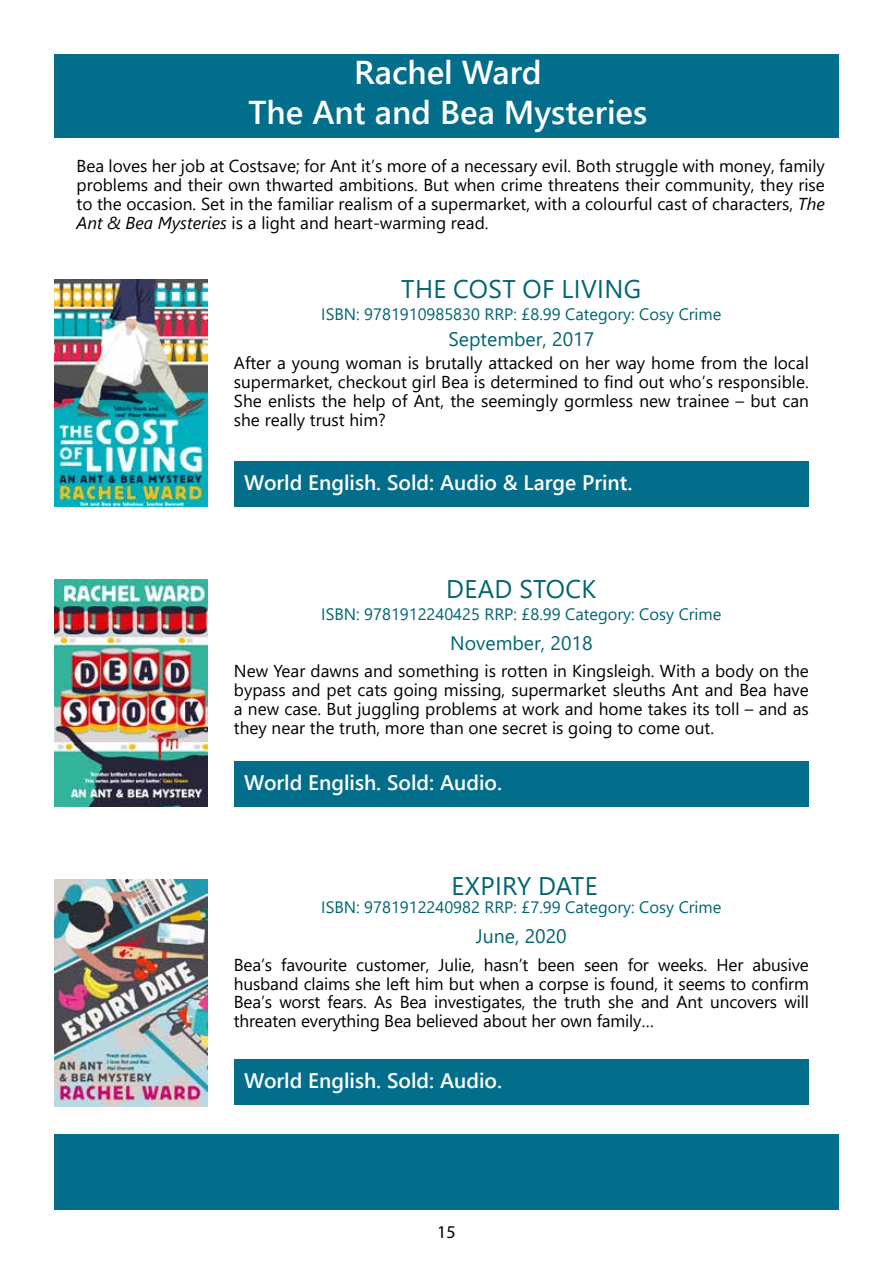
<style>
.page{position:relative;width:893px;height:1263px;background:#fff}
.page>*{position:absolute;margin:0;border:0;box-sizing:border-box;transform-origin:0 0}
.t1{font:600 33px/39.6px "Segoe UI";color:#fff;text-align:center}
.t2{font:25.5px "Segoe UI";letter-spacing:.015em;color:#006571}
.t3{font:600 21px "Segoe UI";color:#fff}
.t4{font:19.5px "Segoe UI";color:#006571}
.t5{font:18px "Myriad Pro";color:#000}
.t6{font:17.25px/19px "Segoe UI";color:#000;text-align:justify}
.t7{font:16.5px "Segoe UI";color:#006571}
.s1{font-style:italic}
</style>
<div class="page">
<div style="left:54px;top:54px;width:785px;height:83px;background:#026e8c"></div>
<div style="left:54px;top:1134px;width:785px;height:75px;background:#026e8c"></div>
<img style="left:54px;top:879px;width:153px;height:227px">
<img style="left:54px;top:279px;width:153px;height:227px">
<img style="left:54px;top:579px;width:153px;height:227px">
<div style="left:234px;top:461px;width:575px;height:45px;background:#036e8c"></div>
<div style="left:234px;top:761px;width:575px;height:45px;background:#036e8c"></div>
<div style="left:234px;top:1059px;width:575px;height:45px;background:#036e8c"></div>
<h1 class="t1" style="left:248px;top:50px;width:400px">Rachel Ward<br>The Ant and Bea Mysteries</h1>
<p class="t6" style="left:77px;top:154px;width:750px">Bea loves her job at Costsave; for Ant it’s more of a necessary evil. Both struggle with money, family problems and their own thwarted ambitions. But when crime threatens their community, they rise to the occasion. Set in the familiar realism of a supermarket, with a colourful cast of characters, <span class="s1">The Ant &amp; Bea Mysteries</span> is a light and heart-warming read.</p>
<h2 class="t2" style="left:401px;top:264px;width:242px">THE COST OF LIVING</h2>
<p class="t7" style="left:321px;top:299px;width:402px">ISBN: 9781910985830 RRP: £8.99 Category: Cosy Crime</p>
<p class="t4" style="left:448px;top:320px;width:147px">September, 2017</p>
<p class="t6" style="left:234px;top:352px;width:576px">After a young woman is brutally attacked on her way home from the local supermarket, checkout girl Bea is determined to find out who’s responsible.<br>She enlists the help of Ant, the seemingly gormless new trainee – but can she really trust him?</p>
<p class="t3" style="left:244px;top:463px;width:390px">World English. Sold: Audio &amp; Large Print.</p>
<h2 class="t2" style="left:446px;top:564px;width:152px">DEAD STOCK</h2>
<p class="t7" style="left:321px;top:599px;width:402px">ISBN: 9781912240425 RRP: £8.99 Category: Cosy Crime</p>
<p class="t4" style="left:450px;top:624px;width:144px">November, 2018</p>
<p class="t6" style="left:234px;top:660px;width:576px">New Year dawns and something is rotten in Kingsleigh. With a body on the bypass and pet cats going missing, supermarket sleuths Ant and Bea have a new case. But juggling problems at work and home takes its toll – and as they near the truth, more than one secret is going to come out.</p>
<p class="t3" style="left:244px;top:763px;width:259px">World English. Sold: Audio.</p>
<h2 class="t2" style="left:452px;top:862px;width:147px">EXPIRY DATE</h2>
<p class="t7" style="left:321px;top:892px;width:402px">ISBN: 9781912240982 RRP: £7.99 Category: Cosy Crime</p>
<p class="t4" style="left:476px;top:918px;width:92px">June, 2020</p>
<p class="t6" style="left:234px;top:953px;width:576px">Bea’s favourite customer, Julie, hasn’t been seen for weeks. Her abusive husband claims she left him but when a corpse is found, it seems to confirm Bea’s worst fears. As Bea investigates, the truth she and Ant uncovers will threaten everything Bea believed about her own family…</p>
<p class="t3" style="left:244px;top:1060px;width:259px">World English. Sold: Audio.</p>
<p class="t5" style="left:437px;top:1221px;width:20px">15</p>
</div>
